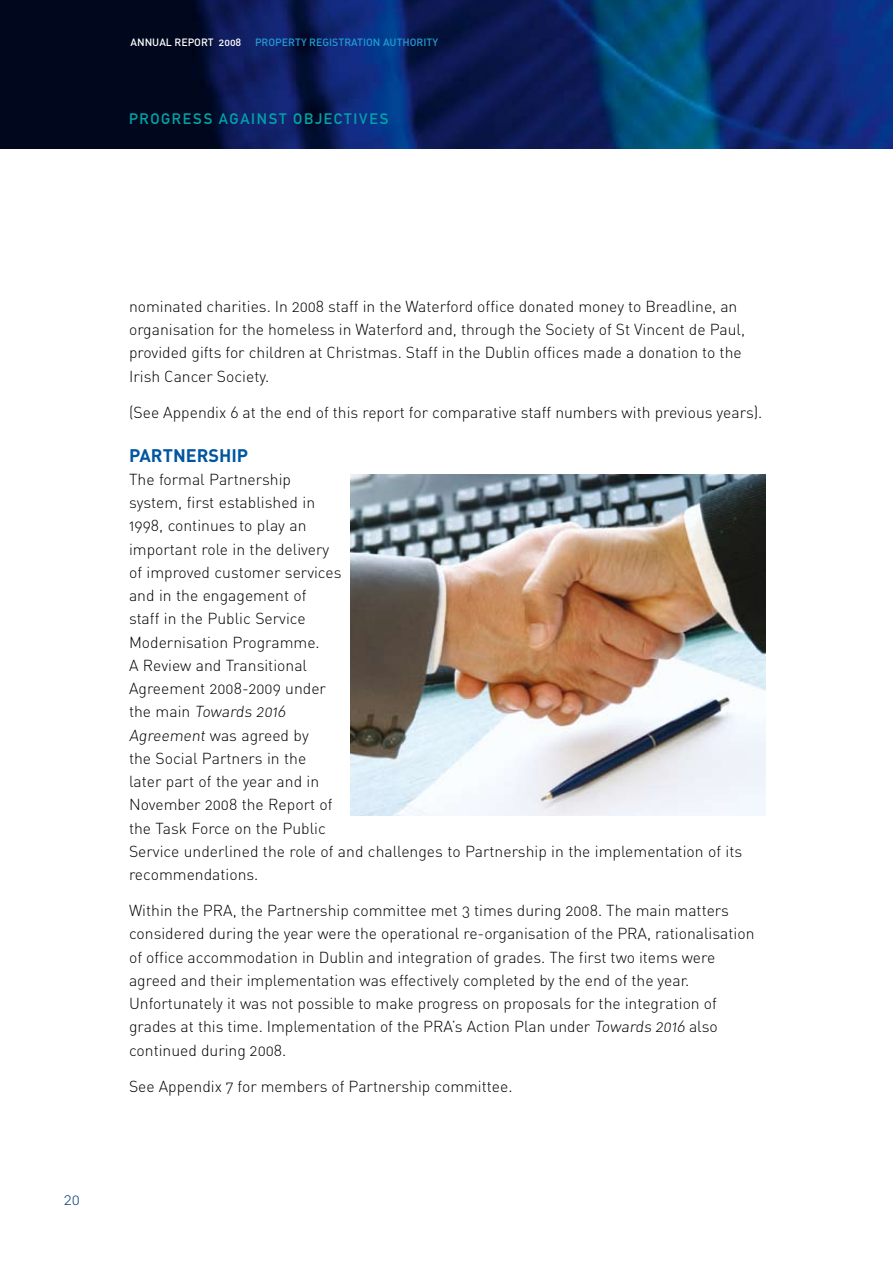
<style>
.page{position:relative;width:893px;height:1263px;background:#fff}
.page>*{position:absolute;margin:0;border:0;box-sizing:border-box;transform-origin:0 0}
.t1{font:18px "DIN Bold Alternate";color:#0055a0}
.t2{font:15.75px/23.2px "DIN Light Alternate";color:#000}
.t3{font:15.75px "DIN Light Alternate";color:#003b79}
.t4{font:15px "DIN Mittelschrift";letter-spacing:.115em;color:#00a4a7}
.t5{font:10.5px "DIN Medium Alternate";color:#219cd3}
.t6{font:10.5px "DIN Medium Alternate";color:#fff}
</style>
<div class="page">
<img style="left:0;top:0;width:893px;height:149px">
<img style="left:351px;top:475px;width:414px;height:341px">
<p class="t6" style="left:131px;top:35px;width:112px">ANNUAL REPORT 2008</p>
<p class="t5" style="left:255px;top:35px;width:185px">PROPERTY REGISTRATION AUTHORITY</p>
<p class="t4" style="left:129px;top:110px;width:261px">PROGRESS AGAINST OBJECTIVES</p>
<p class="t3" style="left:64px;top:1189px;width:17px">20</p>
<p class="t2" style="left:129px;top:294px;width:618px">nominated charities. In 2008 staff in the Waterford office donated money to Breadline, an organisation for the homeless in Waterford and, through the Society of St Vincent de Paul, provided gifts for children at Christmas. Staff in the Dublin offices made a donation to the Irish Cancer Society.</p>
<p class="t2" style="left:129px;top:400px;width:635px">(See Appendix 6 at the end of this report for comparative staff numbers with previous years).</p>
<p class="t1" style="left:129px;top:443px;width:23px">PARTNERS</p>
<p class="t1" style="left:219px;top:443px;width:21px">HIP</p>
<p class="t2" style="left:129px;top:467px;width:615px">The formal Partnership<br>system, first established in<br>1998, continues to play an<br>important role in the delivery<br>of improved customer services<br>and in the engagement of<br>staff in the Public Service<br>Modernisation Programme.<br>A Review and Transitional<br>Agreement 2008-2009 under<br>the main Towards 2016<br>Agreement was agreed by<br>the Social Partners in the<br>later part of the year and in<br>November 2008 the Report of<br>the Task Force on the Public<br>Service underlined the role of and challenges to Partnership in the implementation of its recommendations.</p>
<p class="t2" style="left:129px;top:899px;width:627px">Within the PRA, the Partnership committee met 3 times during 2008. The main matters considered during the year were the operational re-organisation of the PRA, rationalisation of office accommodation in Dublin and integration of grades. The first two items were agreed and their implementation was effectively completed by the end of the year.<br>Unfortunately it was not possible to make progress on proposals for the integration of grades at this time. Implementation of the PRA’s Action Plan under Towards 2016 also continued during 2008.</p>
<p class="t2" style="left:129px;top:1074px;width:385px">See Appendix 7 for members of Partnership committee.</p>
</div>
